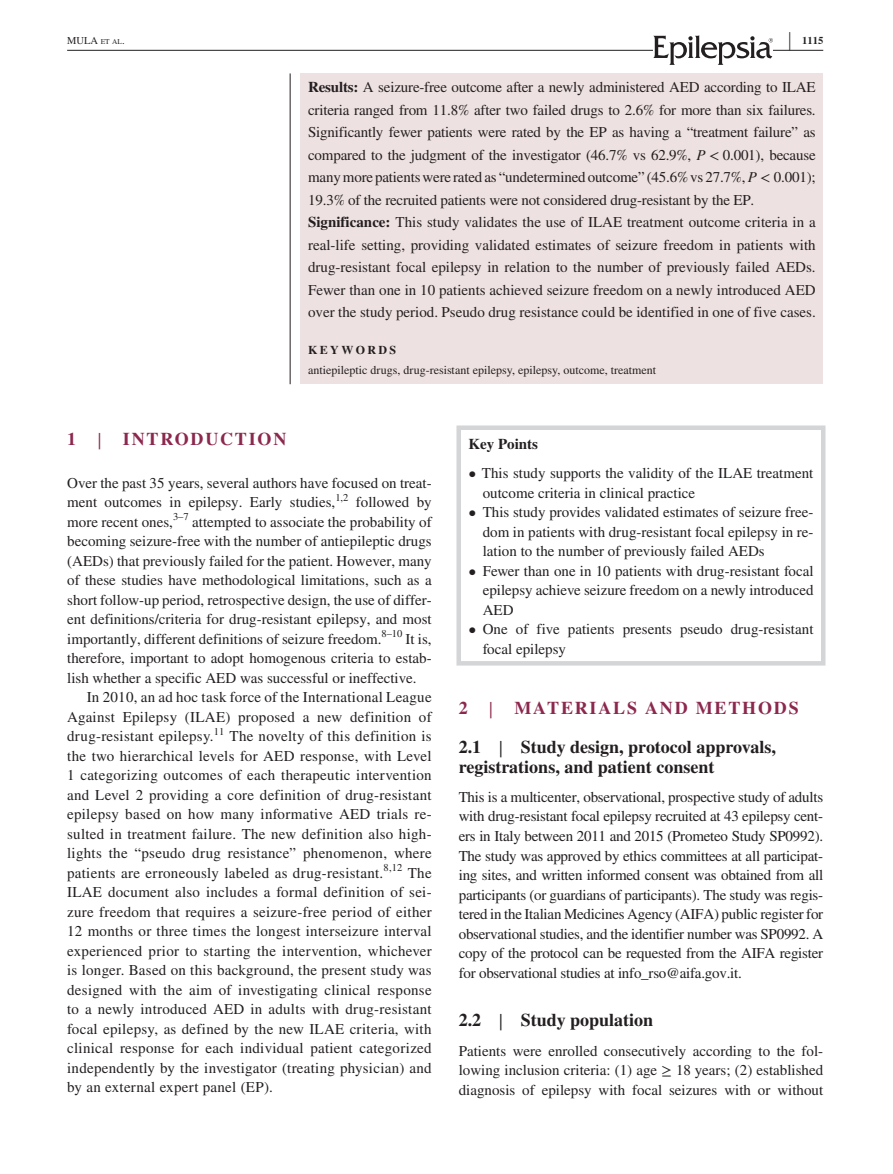
<style>
.page{position:relative;width:893px;height:1174px;background:#fff}
.page>*{position:absolute;margin:0;border:0;box-sizing:border-box;transform-origin:0 0}
.t1{font:700 25.95px "STIX";color:#231f20;scale:.36 1}
.t2{font:700 18px/39px "STIX";color:#231f20}
.t3{font:700 18px "STIX";letter-spacing:.1em;color:#8c284e}
.t4{font:15px/19.5px "STIX";color:#231f20;text-align:justify}
.t5{font:700 15px "STIX";color:#231f20}
.t6{font:12px "STIX";color:#231f20}
.t7{font:700 12px "STIX";letter-spacing:.2em;color:#231f20}
.t8{font:10.5px "STIX";color:#231f20}
.t9{font:10.5px "STIX";color:#231f20}
.t10{font:700 10.5px "STIX";color:#231f20}
.s1{font-size:7.35px}
.s2{font-weight:700}
.s3{font-style:italic}
.s4{font-weight:400;font-size:23.7px}
.s5{color:#8c284e}
.s6{font-weight:400;font-size:23.7px;color:#8c284e}
</style>
<div class="page">
<hr style="left:67px;top:50px;width:756px;height:1px;background:#231f20">
<svg style="left:653px;top:35px;width:120px;height:30px"></svg>
<div style="left:301px;top:73px;width:522px;height:311px;background:#eee1e1"></div>
<hr style="left:290px;top:73px;width:1px;height:311px;background:#231f20">
<div style="left:456px;top:425px;width:369px;height:240px;border:4px solid #d4d5d7"></div>
<h1 class="t1" style="left:789px;top:26px;width:7px">|</h1>
<p class="t9" style="left:67px;top:33px;width:59px">MULA <span class="s1">et al</span> .</p>
<p class="t10" style="left:802px;top:34px;width:22px">1115</p>
<p class="t4" style="left:308px;top:77px;width:509px;line-height:22.5px;text-align:left"><span class="s2">Results:</span> A seizure-free outcome after a newly administered AED according to ILAE criteria ranged from 11.8% after two failed drugs to 2.6% for more than six failures.<br>Significantly fewer patients were rated by the EP as having a “treatment failure” as compared to the judgment of the investigator (46.7% vs 62.9%, <span class="s3">P</span> &lt; 0.001), because many more patients were rated as “undetermined outcome” (45.6% vs 27.7%, <span class="s3">P</span> &lt; 0.001); 19.3% of the recruited patients were not considered drug-resistant by the EP.<br><span class="s2">Significance:</span> This study validates the use of ILAE treatment outcome criteria in a real-life setting, providing validated estimates of seizure freedom in patients with drug-resistant focal epilepsy in relation to the number of previously failed AEDs.<br>Fewer than one in 10 patients achieved seizure freedom on a newly introduced AED over the study period. Pseudo drug resistance could be identified in one of five cases.</p>
<p class="t7" style="left:308px;top:343px;width:90px">KEYWORDS</p>
<p class="t6" style="left:308px;top:361px;width:349px">antiepileptic drugs, drug-resistant epilepsy, epilepsy, outcome, treatment</p>
<p class="t3" style="left:67px;top:428px;width:221px">1 <span class="s4">|</span> INTRODUCTION</p>
<p class="t4" style="left:67px;top:474px;width:366px">Over the past 35 years, several authors have focused on treat&shy;ment outcomes in epilepsy. Early studies,</p>
<p class="t8" style="left:335px;top:490px;width:15px">1,2</p>
<p class="t4" style="left:356px;top:493px;width:77px">followed by</p>
<p class="t8" style="left:173px;top:509px;width:17px">3–7</p>
<p class="t4" style="left:67px;top:513px;width:366px;text-indent:125px">attempted to associate the probability of becoming seizure-free with the number of antiepileptic drugs (AEDs) that previously failed for the patient. However, many of these studies have methodological limitations, such as a short follow-up period, retrospective design, the use of differ&shy;ent definitions/criteria for drug-resistant epilepsy, and most importantly, different definitions of seizure freedom.</p>
<p class="t4" style="left:67px;top:513px;width:107px">more recent ones,</p>
<p class="t8" style="left:381px;top:626px;width:22px">8–10</p>
<p class="t4" style="left:67px;top:630px;width:366px;text-indent:338px">It is, therefore, important to adopt homogenous criteria to estab&shy;lish whether a specific AED was successful or ineffective.</p>
<p class="t4" style="left:67px;top:688px;width:366px;text-indent:20px">In 2010, an ad hoc task force of the International League Against Epilepsy (ILAE) proposed a new definition of drug-resistant epilepsy.</p>
<p class="t8" style="left:214px;top:724px;width:12px">11</p>
<p class="t4" style="left:67px;top:727px;width:366px;text-indent:162px">The novelty of this definition is the two hierarchical levels for AED response, with Level 1 categorizing outcomes of each therapeutic intervention and Level 2 providing a core definition of drug-resistant epilepsy based on how many informative AED trials re&shy;sulted in treatment failure. The new definition also high&shy;lights the “pseudo drug resistance” phenomenon, where patients are erroneously labeled as drug-resistant.<sup>8,12</sup> The ILAE document also includes a formal definition of sei&shy;zure freedom that requires a seizure-free period of either 12 months or three times the longest interseizure interval experienced prior to starting the intervention, whichever is longer. Based on this background, the present study was designed with the aim of investigating clinical response to a newly introduced AED in adults with drug-resistant focal epilepsy, as defined by the new ILAE criteria, with clinical response for each individual patient categorized independently by the investigator (treating physician) and by an external expert panel (EP).</p>
<p class="t5" style="left:468px;top:435px;width:71px">Key Points</p>
<p class="t4" style="left:483px;top:464px;width:332px;text-indent:-14px">• This study supports the validity of the ILAE treatment outcome criteria in clinical practice</p>
<p class="t4" style="left:483px;top:503px;width:332px;text-indent:-14px">• This study provides validated estimates of seizure free&shy;dom in patients with drug-resistant focal epilepsy in re&shy;lation to the number of previously failed AEDs</p>
<p class="t4" style="left:483px;top:562px;width:332px;text-indent:-14px">• Fewer than one in 10 patients with drug-resistant focal epilepsy achieve seizure freedom on a newly introduced AED</p>
<p class="t4" style="left:483px;top:620px;width:332px;text-indent:-14px">• One of five patients presents pseudo drug-resistant focal epilepsy</p>
<p class="t2" style="left:459px;top:688px;width:341px"><span class="s5">2</span> <span class="s6">|</span> <span class="s5">MATERIALS AND METHODS<br></span>2.1 <span class="s4">|</span> Study design, protocol approvals,</p>
<p class="t2" style="left:459px;top:747px;width:257px">registrations, and patient consent</p>
<p class="t4" style="left:459px;top:788px;width:366px">This is a multicenter, observational, prospective study of adults with drug-resistant focal epilepsy recruited at 43 epilepsy cent&shy;ers in Italy between 2011 and 2015 (Prometeo Study SP0992).<br>The study was approved by ethics committees at all participat&shy;ing sites, and written informed consent was obtained from all participants (or guardians of participants). The study was regis&shy;tered in the Italian Medicines Agency (AIFA) public register for observational studies, and the identifier number was SP0992. A copy of the protocol can be requested from the AIFA register for observational studies at info_rso@aifa.gov.it.</p>
<p class="t2" style="left:459px;top:1000px;width:196px">2.2 <span class="s4">|</span> Study population</p>
<p class="t4" style="left:459px;top:1041px;width:366px">Patients were enrolled consecutively according to the fol&shy;lowing inclusion criteria: (1) age ≥ 18 years; (2) established diagnosis of epilepsy with focal seizures with or without</p>
</div>
